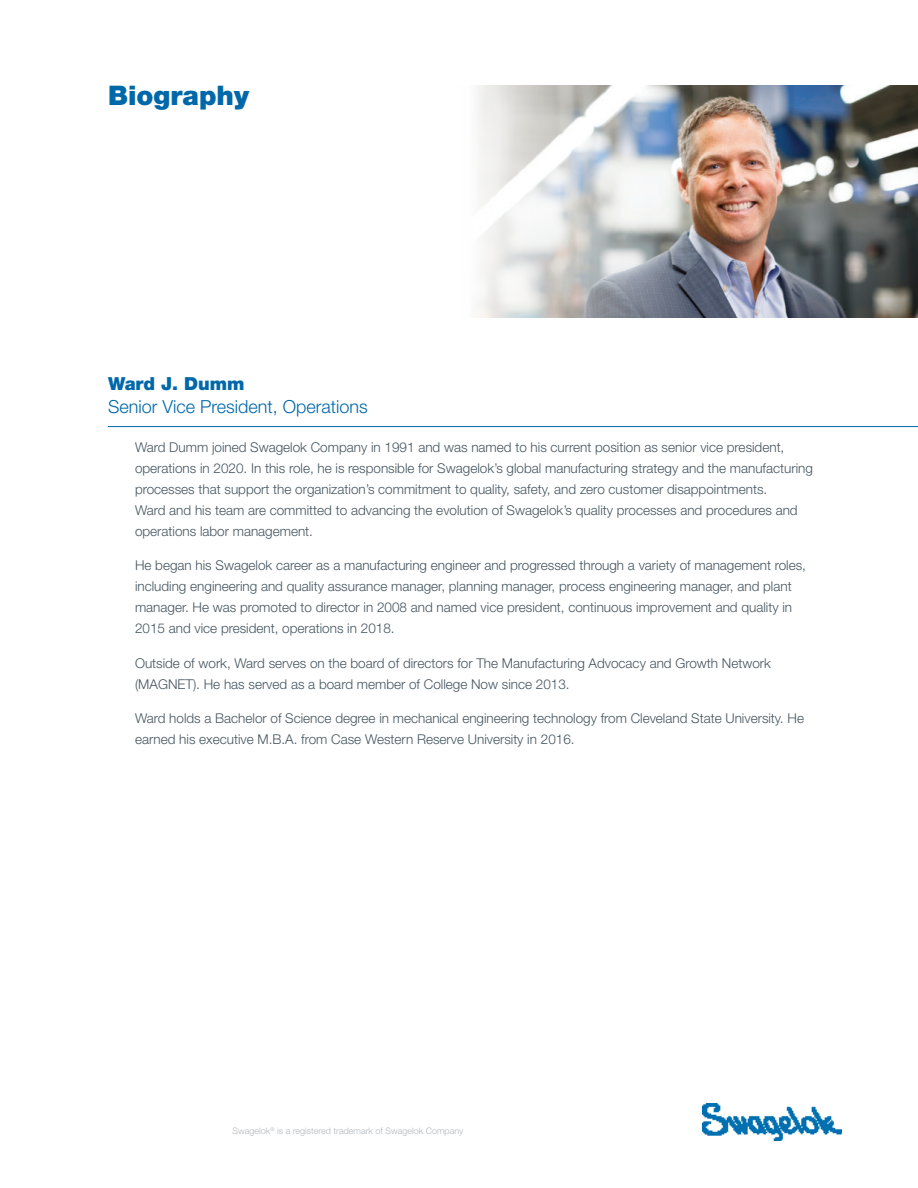
<style>
.page{position:relative;width:918px;height:1188px;background:#fff}
.page>*{position:absolute;margin:0;border:0;box-sizing:border-box;transform-origin:0 0}
.t1{font:900 27px "Helvetica Neue LT Std";color:#0068a9}
.t2{font:300 18px "Helvetica Neue LT Std";color:#0068a9}
.t3{font:900 18px "Helvetica Neue LT Std";color:#0068a9}
.t4{font:300 13.5px/21px "Helvetica Neue LT Std";color:#45555f}
.t5{font:300 9px "Helvetica Neue LT Std";color:#b2b7bb}
</style>
<div class="page">
<hr style="left:108px;top:426px;width:810px;height:1px;background:#0068a9">
<img style="left:703px;top:1103px;width:138px;height:37px">
<img style="left:478px;top:86px;width:439px;height:232px">
<h1 class="t1" style="left:108px;top:79px;width:143px">Biography</h1>
<h2 class="t3" style="left:108px;top:373px;width:138px">Ward J. Dumm</h2>
<h2 class="t2" style="left:108px;top:396px;width:261px">Senior Vice President, Operations</h2>
<p class="t4" style="left:135px;top:436px;width:679px">Ward Dumm joined Swagelok Company in 1991 and was named to his current position as senior vice president, operations in 2020. In this role, he is responsible for Swagelok’s global manufacturing strategy and the manufacturing processes that support the organization’s commitment to quality, safety, and zero customer disappointments.<br>Ward and his team are committed to advancing the evolution of Swagelok’s quality processes and procedures and operations labor management.</p>
<p class="t4" style="left:135px;top:555px;width:673px">He began his Swagelok career as a manufacturing engineer and progressed through a variety of management roles, including engineering and quality assurance manager, planning manager, process engineering manager, and plant manager. He was promoted to director in 2008 and named vice president, continuous improvement and quality in 2015 and vice president, operations in 2018.</p>
<p class="t4" style="left:135px;top:652px;width:637px">Outside of work, Ward serves on the board of directors for The Manufacturing Advocacy and Growth Network (MAGNET). He has served as a board member of College Now since 2013.</p>
<p class="t4" style="left:135px;top:708px;width:671px">Ward holds a Bachelor of Science degree in mechanical engineering technology from Cleveland State University. He earned his executive M.B.A. from Case Western Reserve University in 2016.</p>
<p class="t5" style="left:233px;top:1125px;width:232px">Swagelok<sup>®</sup> is a registered trademark of Swagelok Company</p>
</div>
